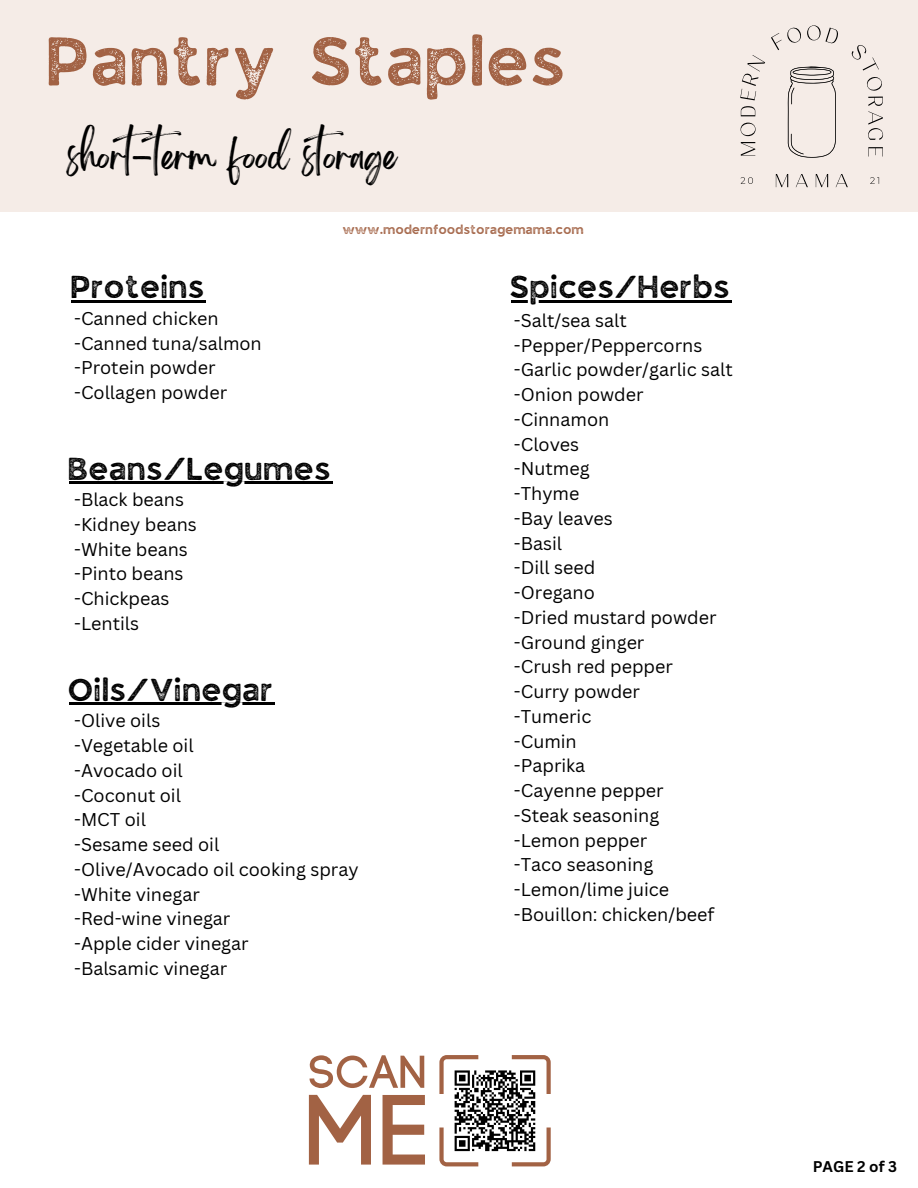
<style>
.page{position:relative;width:918px;height:1188px;background:#fff}
.page>*{position:absolute;margin:0;border:0;box-sizing:border-box;transform-origin:0 0}
.t1{font:64.95px "JA Jaya Giri Sans Rough";color:#a26244}
.t2{font:33.9px "Brightwall";color:#000}
.t3{font:30px "JA Jaya Giri Sans Rough";color:#000}
.t4{font:18px "Canva Sans";color:#000}
.t5{font:700 15.15px "Canva Sans";color:#000}
.t6{font:12px "JA Jaya Giri Sans Rough";color:#a26244}
</style>
<div class="page">
<div style="left:0;top:0;width:918px;height:212px;background:#f5ece7"></div>
<svg style="left:741px;top:142px;width:14px;height:14px"></svg>
<svg style="left:741px;top:123px;width:15px;height:13px"></svg>
<svg style="left:741px;top:106px;width:14px;height:10px"></svg>
<svg style="left:740px;top:55px;width:25px;height:45px"></svg>
<svg style="left:771px;top:25px;width:67px;height:25px"></svg>
<svg style="left:851px;top:45px;width:28px;height:26px"></svg>
<svg style="left:866px;top:77px;width:16px;height:14px"></svg>
<svg style="left:868px;top:97px;width:15px;height:43px"></svg>
<svg style="left:868px;top:147px;width:15px;height:10px"></svg>
<svg style="left:776px;top:174px;width:12px;height:13px"></svg>
<svg style="left:796px;top:174px;width:12px;height:13px"></svg>
<svg style="left:816px;top:174px;width:12px;height:13px"></svg>
<svg style="left:836px;top:174px;width:12px;height:13px"></svg>
<svg style="left:788px;top:67px;width:48px;height:91px"></svg>
<svg style="left:870px;top:177px;width:9px;height:7px"></svg>
<svg style="left:741px;top:177px;width:12px;height:7px"></svg>
<svg style="left:310px;top:1055px;width:114px;height:33px"></svg>
<svg style="left:309px;top:1095px;width:62px;height:70px"></svg>
<svg style="left:383px;top:1095px;width:42px;height:70px"></svg>
<hr style="left:69px;top:482px;width:263px;height:2px;background:#000">
<svg style="left:439px;top:1055px;width:112px;height:111px"></svg>
<hr style="left:72px;top:300px;width:134px;height:3px;background:#000">
<hr style="left:69px;top:703px;width:205px;height:2px;background:#000">
<hr style="left:511px;top:300px;width:220px;height:3px;background:#000">
<p class="t1" style="left:49px;top:34px;width:522px">Pantry Staples</p>
<p class="t2" style="left:68px;top:144px;width:331px">short-term food storage</p>
<p class="t6" style="left:343px;top:224px;width:243px">www.modernfoodstoragemama.com</p>
<p class="t3" style="left:72px;top:275px;width:136px">Proteins</p>
<p class="t4" style="left:74px;top:306px;width:146px">-Canned chicken</p>
<p class="t4" style="left:74px;top:330px;width:189px">-Canned tuna/salmon</p>
<p class="t4" style="left:74px;top:355px;width:143px">-Protein powder</p>
<p class="t4" style="left:74px;top:380px;width:155px">-Collagen powder</p>
<p class="t3" style="left:69px;top:456px;width:265px">Beans/Legumes</p>
<p class="t4" style="left:74px;top:487px;width:111px">-Black beans</p>
<p class="t4" style="left:74px;top:512px;width:124px">-Kidney beans</p>
<p class="t4" style="left:74px;top:537px;width:115px">-White beans</p>
<p class="t4" style="left:74px;top:561px;width:111px">-Pinto beans</p>
<p class="t4" style="left:74px;top:586px;width:97px">-Chickpeas</p>
<p class="t4" style="left:74px;top:611px;width:66px">-Lentils</p>
<p class="t3" style="left:69px;top:677px;width:207px">Oils/Vinegar</p>
<p class="t4" style="left:74px;top:708px;width:88px">-Olive oils</p>
<p class="t4" style="left:74px;top:733px;width:121px">-Vegetable oil</p>
<p class="t4" style="left:74px;top:758px;width:110px">-Avocado oil</p>
<p class="t4" style="left:74px;top:782px;width:108px">-Coconut oil</p>
<p class="t4" style="left:74px;top:807px;width:73px">-MCT oil</p>
<p class="t4" style="left:74px;top:832px;width:147px">-Sesame seed oil</p>
<p class="t4" style="left:74px;top:857px;width:286px">-Olive/Avocado oil cooking spray</p>
<p class="t4" style="left:74px;top:881px;width:127px">-White vinegar</p>
<p class="t4" style="left:74px;top:906px;width:158px">-Red-wine vinegar</p>
<p class="t4" style="left:74px;top:931px;width:176px">-Apple cider vinegar</p>
<p class="t4" style="left:74px;top:956px;width:155px">-Balsamic vinegar</p>
<p class="t3" style="left:511px;top:275px;width:222px">Spices/Herbs</p>
<p class="t4" style="left:514px;top:308px;width:114px">-Salt/sea salt</p>
<p class="t4" style="left:514px;top:332px;width:190px">-Pepper/Peppercorns</p>
<p class="t4" style="left:514px;top:357px;width:220px">-Garlic powder/garlic salt</p>
<p class="t4" style="left:514px;top:382px;width:131px">-Onion powder</p>
<p class="t4" style="left:514px;top:407px;width:97px">-Cinnamon</p>
<p class="t4" style="left:514px;top:431px;width:67px">-Cloves</p>
<p class="t4" style="left:514px;top:456px;width:77px">-Nutmeg</p>
<p class="t4" style="left:514px;top:481px;width:67px">-Thyme</p>
<p class="t4" style="left:514px;top:506px;width:100px">-Bay leaves</p>
<p class="t4" style="left:514px;top:530px;width:50px">-Basil</p>
<p class="t4" style="left:514px;top:555px;width:83px">-Dill seed</p>
<p class="t4" style="left:514px;top:580px;width:82px">-Oregano</p>
<p class="t4" style="left:514px;top:605px;width:204px">-Dried mustard powder</p>
<p class="t4" style="left:514px;top:629px;width:132px">-Ground ginger</p>
<p class="t4" style="left:514px;top:654px;width:161px">-Crush red pepper</p>
<p class="t4" style="left:514px;top:679px;width:128px">-Curry powder</p>
<p class="t4" style="left:514px;top:704px;width:79px">-Tumeric</p>
<p class="t4" style="left:514px;top:728px;width:64px">-Cumin</p>
<p class="t4" style="left:514px;top:753px;width:73px">-Paprika</p>
<p class="t4" style="left:514px;top:778px;width:151px">-Cayenne pepper</p>
<p class="t4" style="left:514px;top:803px;width:147px">-Steak seasoning</p>
<p class="t4" style="left:514px;top:827px;width:135px">-Lemon pepper</p>
<p class="t4" style="left:514px;top:852px;width:141px">-Taco seasoning</p>
<p class="t4" style="left:514px;top:877px;width:157px">-Lemon/lime juice</p>
<p class="t4" style="left:514px;top:902px;width:202px">-Bouillon: chicken/beef</p>
<p class="t5" style="left:813px;top:1156px;width:86px">PAGE 2 of 3</p>
</div>
